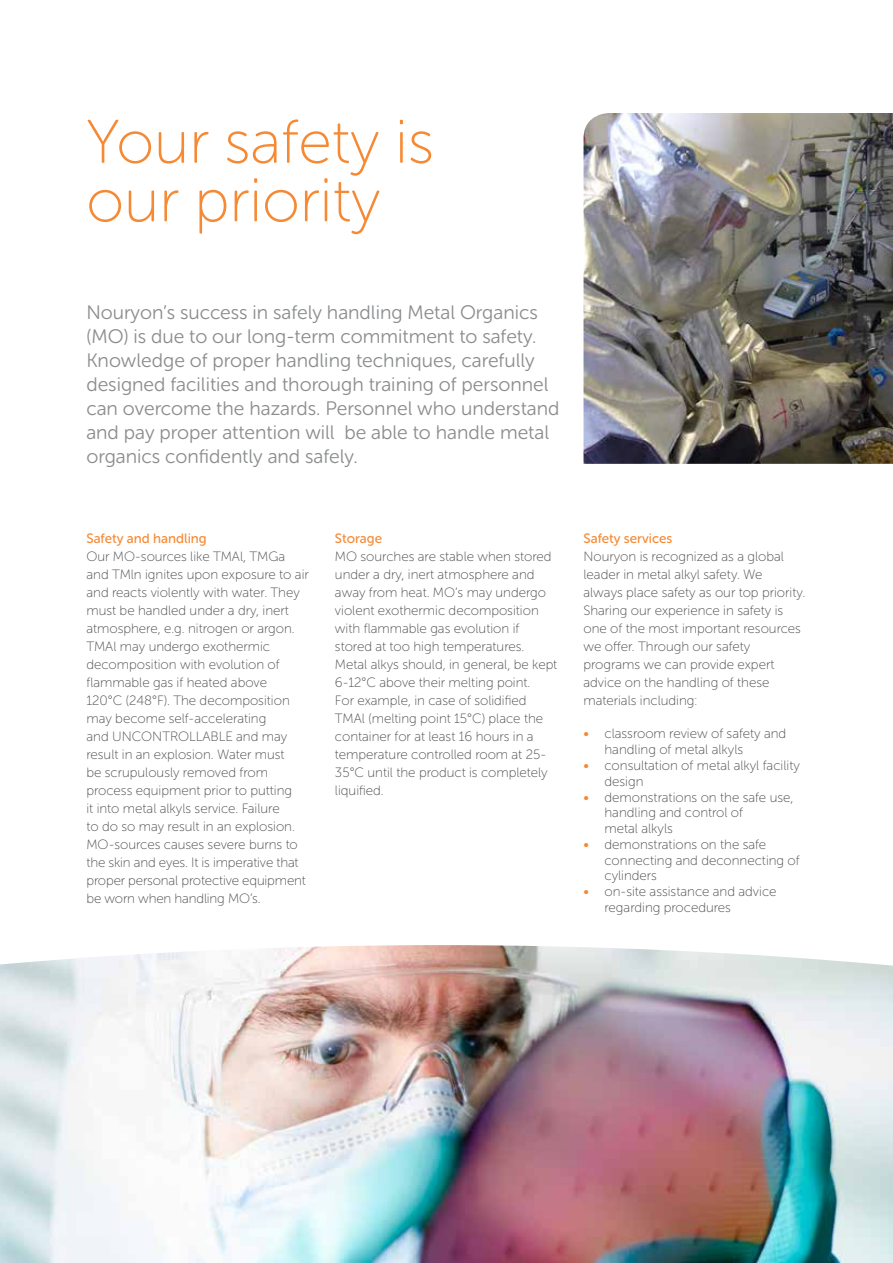
<style>
.page{position:relative;width:893px;height:1263px;background:#fff}
.page>*{position:absolute;margin:0;border:0;box-sizing:border-box;transform-origin:0 0}
.t1{font:61.5px/58.5px "Museo Sans Rounded 100";color:#f68933}
.t2{font:19.5px/24px "Museo Sans Rounded 300";color:#8a8c8e}
.t3{font:13.5px/18px "Museo Sans Rounded 100";color:#4d4d4f}
.t4{font:13.5px "Museo Sans Rounded 500";color:#f68933}
.s1{font-family:"Museo Sans Rounded 500";color:#f68933}
</style>
<div class="page">
<img style="left:583px;top:113px;width:310px;height:351px">
<img style="left:0;top:945px;width:893px;height:318px">
<h1 class="t1" style="left:86px;top:113px;width:349px">Your safety is our priority</h1>
<p class="t2" style="left:86px;top:301px;width:475px">Nouryon’s success in safely handling Metal Organics (MO) is due to our long-term commitment to safety.<br>Knowledge of proper handling techniques, carefully designed facilities and thorough training of personnel can overcome the hazards. Personnel who understand and pay proper attention will be able to handle metal organics confidently and safely.</p>
<p class="t4" style="left:86px;top:531px;width:122px">Safety and handling</p>
<p class="t3" style="left:86px;top:547px;width:224px">Our MO-sources like TMAl, TMGa and TMln ignites upon exposure to air and reacts violently with water. They must be handled under a dry, inert atmosphere, e.g. nitrogen or argon.<br>TMAl may undergo exothermic decomposition with evolution of flammable gas if heated above<br>120°C (248°F). The decomposition may become self-accelerating<br>and UNCONTROLLABLE and may result in an explosion. Water must<br>be scrupulously removed from process equipment prior to putting<br>it into metal alkyls service. Failure<br>to do so may result in an explosion.<br>MO-sources causes severe burns to the skin and eyes. It is imperative that proper personal protective equipment be worn when handling MO’s.</p>
<p class="t4" style="left:335px;top:531px;width:49px">Storage</p>
<p class="t3" style="left:335px;top:547px;width:224px">MO sourches are stable when stored under a dry, inert atmosphere and away from heat. MO’s may undergo violent exothermic decomposition with flammable gas evolution if stored at too high temperatures.<br>Metal alkys should, in general, be kept<br>6-12°C above their melting point.<br>For example, in case of solidified<br>TMAl (melting point 15°C) place the container for at least 16 hours in a temperature controlled room at 25-<br>35°C until the product is completely liquified.</p>
<p class="t4" style="left:583px;top:531px;width:90px">Safety services</p>
<p class="t3" style="left:583px;top:547px;width:223px">Nouryon is recognized as a global leader in metal alkyl safety. We always place safety as our top priority.<br>Sharing our experience in safety is one of the most important resources we offer. Through our safety programs we can provide expert advice on the handling of these materials including:</p>
<p class="t3" style="left:604px;top:726px;width:183px;line-height:15.8px;text-indent:-21px"><span class="s1">•</span> classroom review of safety and handling of metal alkyls</p>
<p class="t3" style="left:604px;top:758px;width:197px;line-height:15.8px;text-indent:-21px"><span class="s1">•</span> consultation of metal alkyl facility design</p>
<p class="t3" style="left:604px;top:789px;width:190px;line-height:15.8px;text-indent:-21px"><span class="s1">•</span> demonstrations on the safe use, handling and control of<br>metal alkyls</p>
<p class="t3" style="left:604px;top:836px;width:197px;line-height:15.8px;text-indent:-21px"><span class="s1">•</span> demonstrations on the safe connecting and deconnecting of cylinders</p>
<p class="t3" style="left:604px;top:884px;width:173px;line-height:15.8px;text-indent:-21px"><span class="s1">•</span> on-site assistance and advice regarding procedures</p>
</div>
